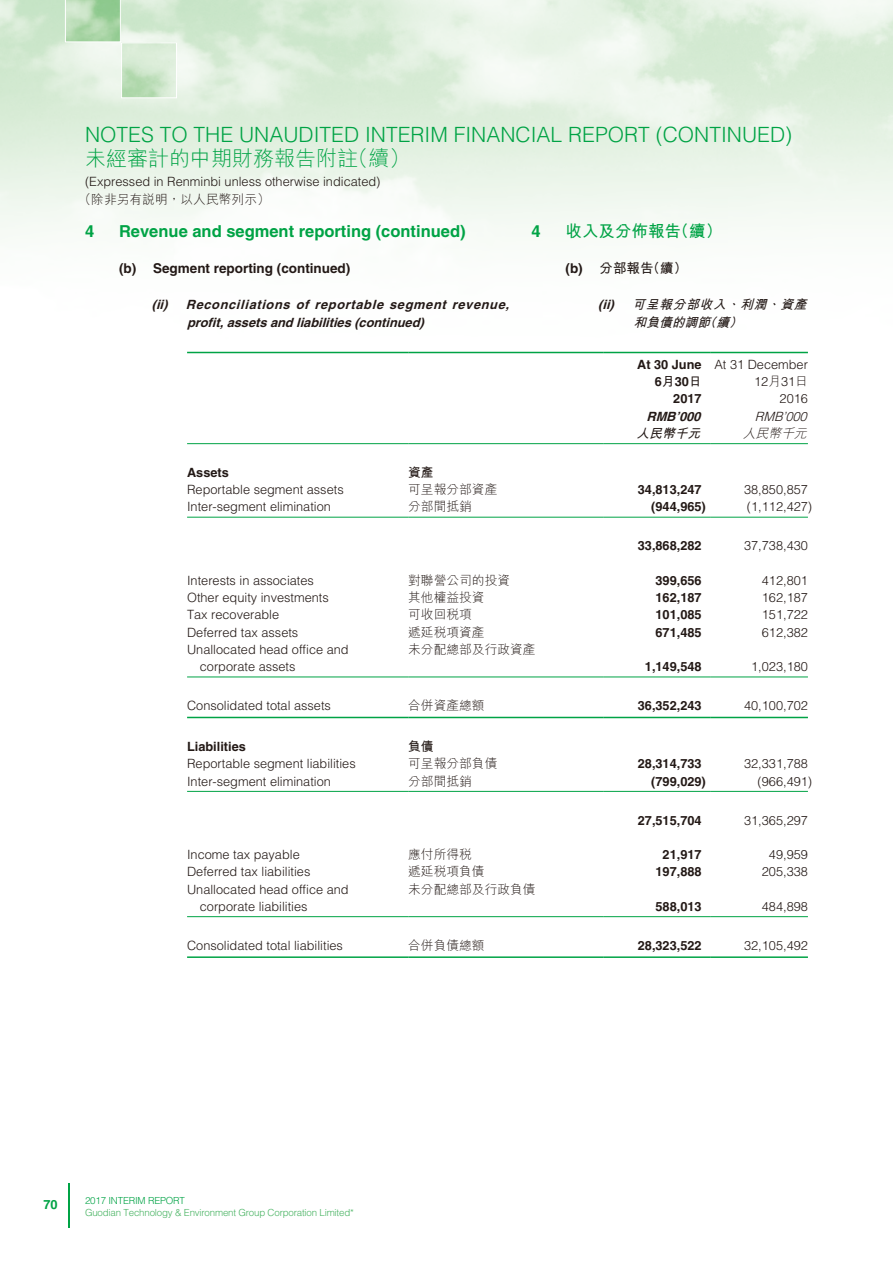
<style>
.page{position:relative;width:893px;height:1263px;background:#fff}
.page>*{position:absolute;margin:0;border:0;box-sizing:border-box;transform-origin:0 0}
.t1{font:300 21px "Helvetica LT Std";color:#00a345}
.t2{font:300 21px "M Hei HK";color:#00a345}
.t3{font:700 16.5px "Helvetica LT Std";color:#00a345}
.t4{font:700 16.5px "M Hei HK";color:#00a345}
.t5{font:700 13.5px "Helvetica LT Std";color:#231916}
.t6{font:700 13.5px "M Hei HK";color:#231916}
.t7{font:300 12.75px/17.2px "Helvetica LT Std";color:#231916}
.t8{font:700 12.75px "Helvetica LT Std";color:#231916}
.t9{font:300 12.75px "M Hei HK";color:#231916}
.t10{font:italic 700 12.75px/18px "Helvetica LT Std";color:#231916}
.t11{font:italic 700 12.75px/18px "M Hei HK";color:#231916}
.t12{font:italic 300 12.75px "Helvetica LT Std";color:#231916}
.t13{font:italic 300 12.75px "M Hei HK";color:#231916}
.t14{font:700 12.75px "M Hei HK";color:#231916}
.t15{font:700 12.75px "Helvetica LT Std";color:#00a345}
.t16{font:300 9.75px "Helvetica LT Std";letter-spacing:-.02em;color:#48b362}
.t17{font:300 9.75px "Helvetica LT Std";letter-spacing:-.02em;color:#00a345}
.s1{font-family:"Helvetica LT Std"}
.s2{font-weight:700}
.s3{font-family:"M Hei HK"}
</style>
<div class="page">
<img style="left:0;top:0;width:892px;height:1228px">
<img style="left:123px;top:44px;width:52px;height:52px">
<div style="left:121px;top:42px;width:56px;height:56px;border:1px solid #fff"></div>
<svg style="left:65px;top:0;width:56px;height:42px;background:#b0d8ae"></svg>
<hr style="left:68px;top:1183px;width:1px;height:44px;background:#00a345">
<hr style="left:187px;top:352px;width:221px;height:1px;background:#00a345">
<hr style="left:408px;top:352px;width:196px;height:1px;background:#00a345">
<hr style="left:604px;top:352px;width:106px;height:1px;background:#00a345">
<hr style="left:710px;top:352px;width:98px;height:1px;background:#00a345">
<hr style="left:187px;top:443px;width:221px;height:1px;background:#00a345">
<hr style="left:408px;top:443px;width:196px;height:1px;background:#00a345">
<hr style="left:604px;top:443px;width:106px;height:1px;background:#00a345">
<hr style="left:710px;top:443px;width:98px;height:1px;background:#00a345">
<hr style="left:187px;top:517px;width:221px;height:1px;background:#00a345">
<hr style="left:408px;top:517px;width:196px;height:1px;background:#00a345">
<hr style="left:604px;top:517px;width:106px;height:1px;background:#00a345">
<hr style="left:710px;top:517px;width:98px;height:1px;background:#00a345">
<hr style="left:187px;top:677px;width:221px;height:1px;background:#00a345">
<hr style="left:408px;top:677px;width:196px;height:1px;background:#00a345">
<hr style="left:604px;top:677px;width:106px;height:1px;background:#00a345">
<hr style="left:710px;top:677px;width:98px;height:1px;background:#00a345">
<hr style="left:187px;top:717px;width:221px;height:1px;background:#00a345">
<hr style="left:408px;top:717px;width:196px;height:1px;background:#00a345">
<hr style="left:604px;top:717px;width:106px;height:1px;background:#00a345">
<hr style="left:710px;top:717px;width:98px;height:1px;background:#00a345">
<hr style="left:187px;top:791px;width:221px;height:1px;background:#00a345">
<hr style="left:408px;top:791px;width:196px;height:1px;background:#00a345">
<hr style="left:604px;top:791px;width:106px;height:1px;background:#00a345">
<hr style="left:710px;top:791px;width:98px;height:1px;background:#00a345">
<hr style="left:187px;top:916px;width:221px;height:1px;background:#00a345">
<hr style="left:408px;top:916px;width:196px;height:1px;background:#00a345">
<hr style="left:604px;top:916px;width:106px;height:1px;background:#00a345">
<hr style="left:710px;top:916px;width:98px;height:1px;background:#00a345">
<hr style="left:187px;top:956px;width:221px;height:2px;background:#00a345">
<hr style="left:408px;top:956px;width:196px;height:2px;background:#00a345">
<hr style="left:604px;top:956px;width:106px;height:2px;background:#00a345">
<hr style="left:710px;top:956px;width:98px;height:2px;background:#00a345">
<h1 class="t1" style="left:85px;top:121px;width:709px">NOTES TO THE UNAUDITED INTERIM FINANCIAL REPORT (CONTINUED)</h1>
<h1 class="t2" style="left:85px;top:147px;width:327px">未經審計的中期財務報告附註（續）</h1>
<p class="t7" style="left:85px;top:172px;width:297px">(Expressed in Renminbi unless otherwise indicated)</p>
<p class="t9" style="left:79px;top:193px;width:193px">（除非另有說明，以人民幣列示）</p>
<p class="t3" style="left:85px;top:221px;width:11px">4</p>
<p class="t3" style="left:119px;top:221px;width:348px">Revenue and segment reporting (continued)</p>
<p class="t5" style="left:119px;top:260px;width:233px">(b) Segment reporting (continued)</p>
<p class="t10" style="left:187px;top:296px;width:328px;text-indent:-35px">(ii) Reconciliations of reportable segment revenue, profit,assetsand liabilities(continued)</p>
<p class="t3" style="left:531px;top:221px;width:11px">4</p>
<p class="t4" style="left:566px;top:219px;width:158px">收入及分佈報告（續）</p>
<p class="t6" style="left:566px;top:258px;width:123px"><span class="s1">(b)</span> 分部報告（續）</p>
<p class="t11" style="left:634px;top:294px;width:179px;text-indent:-35px"><span class="s1">(ii)</span> 可呈報分部收入、利潤、資產和負債的調節（續）</p>
<p class="t7" style="left:637px;top:356px;width:172px"><span class="s2">At 30 June</span> At 31 December</p>
<p class="t8" style="left:655px;top:374px;width:48px">6<span class="s3">月</span>30<span class="s3">日</span></p>
<p class="t8" style="left:673px;top:391px;width:30px">2017</p>
<p class="t7" style="left:754px;top:373px;width:55px;text-align:right">12<span class="s3">月</span>31<span class="s3">日<br></span>2016</p>
<p class="t10" style="left:646px;top:407px;width:59px">RMB’000</p>
<p class="t12" style="left:755px;top:408px;width:57px">RMB’000</p>
<p class="t11" style="left:637px;top:423px;width:70px">人民幣千元</p>
<p class="t13" style="left:743px;top:427px;width:69px">人民幣千元</p>
<p class="t8" style="left:187px;top:465px;width:43px">Assets</p>
<p class="t14" style="left:408px;top:463px;width:27px">資產</p>
<p class="t7" style="left:187px;top:481px;width:158px">Reportable segment assets</p>
<p class="t9" style="left:408px;top:483px;width:91px">可呈報分部資產</p>
<p class="t8" style="left:638px;top:482px;width:65px">34,813,247</p>
<p class="t7" style="left:744px;top:481px;width:65px">38,850,857</p>
<p class="t7" style="left:187px;top:498px;width:145px">Inter-segment elimination</p>
<p class="t9" style="left:408px;top:500px;width:65px">分部間抵銷</p>
<p class="t8" style="left:651px;top:499px;width:56px">(944,965)</p>
<p class="t7" style="left:747px;top:498px;width:67px">(1,112,427)</p>
<p class="t8" style="left:638px;top:538px;width:65px">33,868,282</p>
<p class="t7" style="left:744px;top:537px;width:65px">37,738,430</p>
<p class="t7" style="left:187px;top:572px;width:128px">Interests in associates</p>
<p class="t9" style="left:408px;top:574px;width:103px">對聯營公司的投資</p>
<p class="t8" style="left:655px;top:573px;width:48px">399,656</p>
<p class="t7" style="left:762px;top:572px;width:48px">412,801</p>
<p class="t7" style="left:187px;top:589px;width:143px">Other equity investments</p>
<p class="t9" style="left:408px;top:591px;width:78px">其他權益投資</p>
<p class="t8" style="left:655px;top:590px;width:48px">162,187</p>
<p class="t7" style="left:762px;top:589px;width:48px">162,187</p>
<p class="t7" style="left:187px;top:606px;width:94px">Tax recoverable</p>
<p class="t9" style="left:408px;top:608px;width:65px">可收回稅項</p>
<p class="t8" style="left:655px;top:607px;width:48px">101,085</p>
<p class="t7" style="left:762px;top:606px;width:48px">151,722</p>
<p class="t7" style="left:187px;top:623px;width:113px">Deferred tax assets</p>
<p class="t9" style="left:408px;top:625px;width:78px">遞延稅項資產</p>
<p class="t8" style="left:655px;top:624px;width:48px">671,485</p>
<p class="t7" style="left:762px;top:623px;width:48px">612,382</p>
<p class="t7" style="left:200px;top:641px;width:150px;text-indent:-13px">Unallocated head office and corporate assets</p>
<p class="t9" style="left:408px;top:643px;width:129px">未分配總部及行政資產</p>
<p class="t8" style="left:645px;top:659px;width:58px">1,149,548</p>
<p class="t7" style="left:751px;top:658px;width:58px">1,023,180</p>
<p class="t7" style="left:187px;top:697px;width:145px">Consolidated total assets</p>
<p class="t9" style="left:408px;top:699px;width:78px">合併資產總額</p>
<p class="t8" style="left:638px;top:698px;width:65px">36,352,243</p>
<p class="t7" style="left:744px;top:697px;width:65px">40,100,702</p>
<p class="t8" style="left:187px;top:739px;width:60px">Liabilities</p>
<p class="t14" style="left:408px;top:737px;width:27px">負債</p>
<p class="t7" style="left:187px;top:755px;width:170px">Reportable segment liabilities</p>
<p class="t9" style="left:408px;top:757px;width:91px">可呈報分部負債</p>
<p class="t8" style="left:638px;top:756px;width:65px">28,314,733</p>
<p class="t7" style="left:744px;top:755px;width:65px">32,331,788</p>
<p class="t7" style="left:187px;top:772px;width:145px">Inter-segment elimination</p>
<p class="t9" style="left:408px;top:774px;width:65px">分部間抵銷</p>
<p class="t8" style="left:651px;top:773px;width:56px">(799,029)</p>
<p class="t7" style="left:758px;top:772px;width:56px">(966,491)</p>
<p class="t8" style="left:638px;top:812px;width:65px">27,515,704</p>
<p class="t7" style="left:744px;top:811px;width:65px">31,365,297</p>
<p class="t7" style="left:187px;top:846px;width:114px">Income tax payable</p>
<p class="t9" style="left:408px;top:848px;width:65px">應付所得稅</p>
<p class="t8" style="left:663px;top:847px;width:40px">21,917</p>
<p class="t7" style="left:769px;top:846px;width:40px">49,959</p>
<p class="t7" style="left:187px;top:863px;width:125px">Deferred tax liabilities</p>
<p class="t9" style="left:408px;top:865px;width:78px">遞延稅項負債</p>
<p class="t8" style="left:655px;top:864px;width:48px">197,888</p>
<p class="t7" style="left:762px;top:863px;width:48px">205,338</p>
<p class="t7" style="left:200px;top:880px;width:150px;text-indent:-13px">Unallocated head office and corporate liabilities</p>
<p class="t9" style="left:408px;top:882px;width:129px">未分配總部及行政負債</p>
<p class="t8" style="left:655px;top:899px;width:48px">588,013</p>
<p class="t7" style="left:762px;top:898px;width:48px">484,898</p>
<p class="t7" style="left:187px;top:937px;width:157px">Consolidated total liabilities</p>
<p class="t9" style="left:408px;top:939px;width:78px">合併負債總額</p>
<p class="t8" style="left:638px;top:938px;width:65px">28,323,522</p>
<p class="t7" style="left:744px;top:937px;width:65px">32,105,492</p>
<p class="t15" style="left:43px;top:1197px;width:16px">70</p>
<p class="t17" style="left:85px;top:1194px;width:101px">2017 INTERIM REPORT</p>
<p class="t16" style="left:85px;top:1206px;width:270px">Guodian Technology &amp; Environment Group Corporation Limited*</p>
</div>
